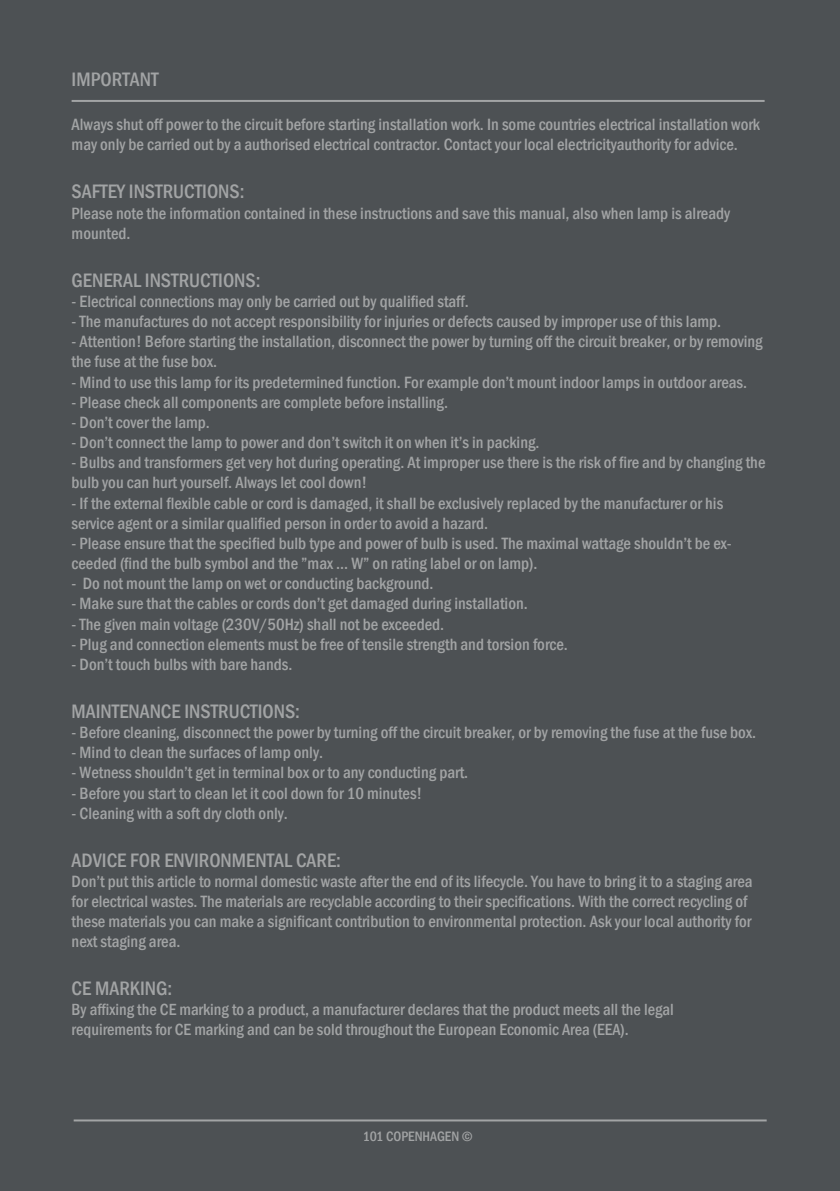
<style>
.page{position:relative;width:840px;height:1191px;background:#fff}
.page>*{position:absolute;margin:0;border:0;box-sizing:border-box;transform-origin:0 0}
.t1{font:500 condensed 20px "Franklin Gothic";color:#a2a4a5}
.t2{font:500 condensed 16.8px/20.2px "Franklin Gothic";color:#a2a4a5}
.t3{font:500 condensed 16.6px/20px "Franklin Gothic";color:#a2a4a5}
.t4{font:500 condensed 14px "Franklin Gothic";color:#a2a4a5}
</style>
<div class="page">
<div style="left:0;top:0;width:839px;height:1191px;background:#4d5154"></div>
<hr style="left:74px;top:1119px;width:692px;height:2px;background:#a2a4a5">
<hr style="left:72px;top:100px;width:692px;height:2px;background:#a2a4a5">
<p class="t1" style="left:72px;top:66px;width:88px">IMPORTANT</p>
<p class="t2" style="left:72px;top:114px;width:689px">Always shut off power to the circuit before starting installation work. In some countries electrical installation work may only be carried out by a authorised electrical contractor. Contact your local electricityauthority for advice.</p>
<p class="t1" style="left:72px;top:179px;width:174px">SAFTEY INSTRUCTIONS:</p>
<p class="t2" style="left:72px;top:203px;width:659px">Please note the information contained in these instructions and save this manual, also when lamp is already mounted.</p>
<p class="t1" style="left:72px;top:267px;width:190px">GENERAL INSTRUCTIONS:</p>
<p class="t2" style="left:72px;top:291px;width:398px">- Electrical connections may only be carried out by qualified staff.</p>
<p class="t2" style="left:72px;top:311px;width:650px">- The manufactures do not accept responsibility for injuries or defects caused by improper use of this lamp.</p>
<p class="t2" style="left:72px;top:331px;width:692px">- Attention! Before starting the installation, disconnect the power by turning off the circuit breaker, or by removing the fuse at the fuse box.</p>
<p class="t2" style="left:72px;top:372px;width:676px">- Mind to use this lamp for its predetermined function. For example don’t mount indoor lamps in outdoor areas.</p>
<p class="t2" style="left:72px;top:392px;width:378px">- Please check all components are complete before installing.</p>
<p class="t2" style="left:72px;top:412px;width:140px">- Don’t cover the lamp.</p>
<p class="t2" style="left:72px;top:432px;width:469px">- Don’t connect the lamp to power and don’t switch it on when it’s in packing.</p>
<p class="t2" style="left:72px;top:452px;width:695px">- Bulbs and transformers get very hot during operating. At improper use there is the risk of fire and by changing the bulb you can hurt yourself. Always let cool down!</p>
<p class="t2" style="left:72px;top:493px;width:652px">- If the external flexible cable or cord is damaged, it shall be exclusively replaced by the manufacturer or his service agent or a similar qualified person in order to avoid a hazard.</p>
<p class="t2" style="left:72px;top:533px;width:661px">- Please ensure that the specified bulb type and power of bulb is used. The maximal wattage shouldn’t be ex&shy;ceeded (find the bulb symbol and the ”max ... W” on rating label or on lamp).</p>
<p class="t2" style="left:72px;top:573px;width:363px">- Do not mount the lamp on wet or conducting background.</p>
<p class="t2" style="left:72px;top:593px;width:457px">- Make sure that the cables or cords don’t get damaged during installation.</p>
<p class="t2" style="left:72px;top:614px;width:374px">- The given main voltage (230V/50Hz) shall not be exceeded.</p>
<p class="t2" style="left:72px;top:634px;width:497px">- Plug and connection elements must be free of tensile strength and torsion force.</p>
<p class="t2" style="left:72px;top:654px;width:222px">- Don’t touch bulbs with bare hands.</p>
<p class="t1" style="left:72px;top:698px;width:230px">MAINTENANCE INSTRUCTIONS:</p>
<p class="t2" style="left:72px;top:722px;width:685px">- Before cleaning, disconnect the power by turning off the circuit breaker, or by removing the fuse at the fuse box.</p>
<p class="t2" style="left:72px;top:742px;width:253px">- Mind to clean the surfaces of lamp only.</p>
<p class="t2" style="left:72px;top:762px;width:398px">- Wetness shouldn’t get in terminal box or to any conducting part.</p>
<p class="t2" style="left:72px;top:782px;width:352px">- Before you start to clean let it cool down for 10 minutes!</p>
<p class="t2" style="left:72px;top:803px;width:218px">- Cleaning with a soft dry cloth only.</p>
<p class="t1" style="left:72px;top:847px;width:271px">ADVICE FOR ENVIRONMENTAL CARE:</p>
<p class="t2" style="left:72px;top:871px;width:682px">Don’t put this article to normal domestic waste after the end of its lifecycle. You have to bring it to a staging area for electrical wastes. The materials are recyclable according to their specifications. With the correct recycling of these materials you can make a significant contribution to environmental protection. Ask your local authority for next staging area.</p>
<p class="t1" style="left:72px;top:975px;width:102px">CE MARKING:</p>
<p class="t3" style="left:72px;top:999px;width:603px">By affixing the CE marking to a product, a manufacturer declares that the product meets all the legal requirements for CE marking and can be sold throughout the European Economic Area (EEA).</p>
<p class="t4" style="left:363px;top:1126px;width:111px">101 COPENHAGEN ©</p>
</div>
